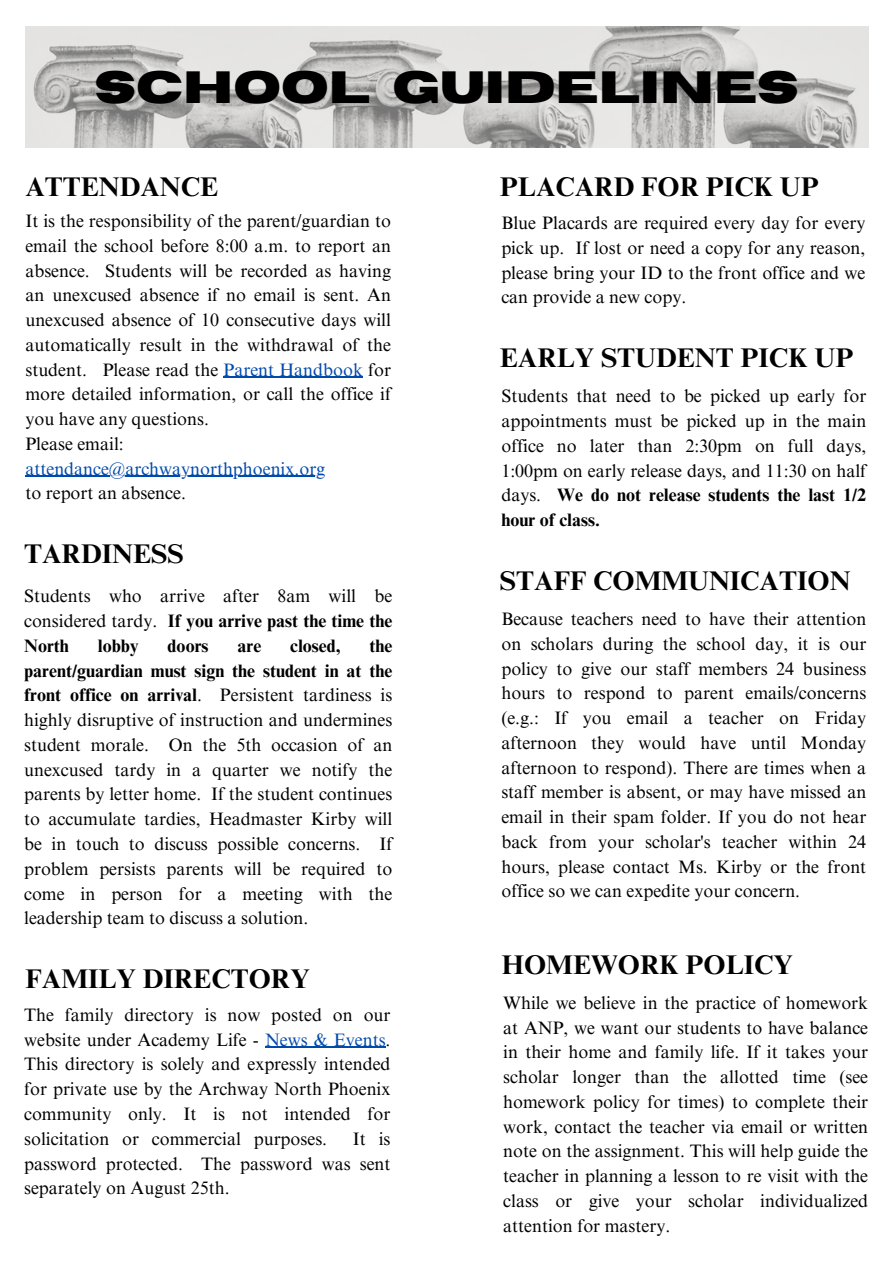
<style>
.page{position:relative;width:894px;height:1264px;background:#fff}
.page>*{position:absolute;margin:0;border:0;box-sizing:border-box;transform-origin:0 0}
.t1{font:700 45px "Horizon";color:#000}
.t2{font:700 27px "Times NRMT Pro";color:#000}
.t3{font:18px/24.8px "Times NRMT Pro";color:#000;text-align:justify}
.t4{font:18px "Times NRMT Pro";color:#004aad}
.t5{font:700 18px "Times NRMT Pro";color:#000}
.s1{color:#004aad}
.s2{font-weight:700}
</style>
<div class="page">
<img style="left:25px;top:27px;width:843px;height:120px">
<hr style="left:223px;top:377px;width:140px;height:1px;background:#004aad">
<hr style="left:25px;top:476px;width:300px;height:1px;background:#004aad">
<hr style="left:265px;top:1046px;width:120px;height:1px;background:#004aad">
<h1 class="t1" style="left:94px;top:65px;width:706px">SCHOOL GUIDELINES</h1>
<h2 class="t2" style="left:25px;top:177px;width:194px">ATTENDANCE</h2>
<p class="t3" style="left:25px;top:211px;width:367px;text-align:left">It is the responsibility of the parent/guardian to email the school before 8:00 a.m. to report an absence. Students will be recorded as having an unexcused absence if no email is sent. An unexcused absence of 10 consecutive days will automatically result in the withdrawal of the student. Please read the <span class="s1">Parent Handbook</span> for more detailed information, or call the office if you have any questions.<br>Please email:</p>
<p class="t4" style="left:25px;top:462px;width:301px">attendance@archwaynorthphoenix.org</p>
<p class="t3" style="left:25px;top:483px;width:162px">to report an absence.</p>
<h2 class="t2" style="left:24px;top:544px;width:161px">TARDINESS</h2>
<p class="t3" style="left:24px;top:586px;width:369px">Students who arrive after 8am will be considered tardy. <span class="s2">If you arrive past the time the North</span></p>
<p class="t3" style="left:24px;top:635px;width:369px;text-indent:345px"><span class="s2">the parent/guardian must sign the student in at the front office on arrival</span>. Persistent tardiness is highly disruptive of instruction and undermines student morale. On the 5th occasion of an unexcused tardy in a quarter we notify the parents by letter home. If the student continues to accumulate tardies, Headmaster Kirby will be in touch to discuss possible concerns. If problem persists parents will be required to come in person for a meeting with the leadership team to discuss a solution.</p>
<p class="t5" style="left:98px;top:639px;width:42px">lobby</p>
<p class="t5" style="left:168px;top:639px;width:42px">doors</p>
<p class="t5" style="left:237px;top:639px;width:25px">are</p>
<p class="t5" style="left:290px;top:639px;width:52px">closed,</p>
<h2 class="t2" style="left:26px;top:968px;width:285px">FAMILY DIRECTORY</h2>
<p class="t3" style="left:24px;top:1004px;width:368px">The family directory is now posted on our website under Academy Life - <span class="s1">News &amp; Events</span>.<br>This directory is solely and expressly intended for private use by the Archway North Phoenix community only. It is not intended for solicitation or commercial purposes.</p>
<p class="t3" style="left:24px;top:1128px;width:368px;text-indent:328px">It is password protected. The password was sent separately on August 25th.</p>
<h2 class="t2" style="left:500px;top:177px;width:320px">PLACARD FOR PICK UP</h2>
<p class="t3" style="left:501px;top:213px;width:365px">Blue Placards are required every day for every pick up. If lost or need a copy for any reason, please bring your ID to the front office and we can provide a new copy.</p>
<h2 class="t2" style="left:500px;top:348px;width:355px">EARLY STUDENT PICK UP</h2>
<p class="t3" style="left:501px;top:386px;width:366px">Students that need to be picked up early for appointments must be picked up in the main office no later than 2:30pm on full days, 1:00pm on early release days, and 11:30 on half days. <span class="s2">We do not release students the last 1/2 hour of class.</span></p>
<h2 class="t2" style="left:500px;top:570px;width:352px">STAFF COMMUNICATION</h2>
<p class="t3" style="left:501px;top:608px;width:366px">Because teachers need to have their attention on scholars during the school day, it is our policy to give our staff members 24 business hours to respond to parent emails/concerns (e.g.: If you email a teacher on Friday afternoon they would have until Monday afternoon to respond). There are times when a staff member is absent, or may have missed an email in their spam folder. If you do not hear back from your scholar's teacher within 24 hours, please contact Ms. Kirby or the front office so we can expedite your concern.</p>
<h2 class="t2" style="left:501px;top:954px;width:292px">HOMEWORK POLICY</h2>
<p class="t3" style="left:503px;top:992px;width:366px">While we believe in the practice of homework at ANP, we want our students to have balance in their home and family life. If it takes your scholar longer than the allotted time (see homework policy for times) to complete their work, contact the teacher via email or written note on the assignment. This will help guide the teacher in planning a lesson to re visit with the class or give your scholar individualized attention for mastery.</p>
</div>
